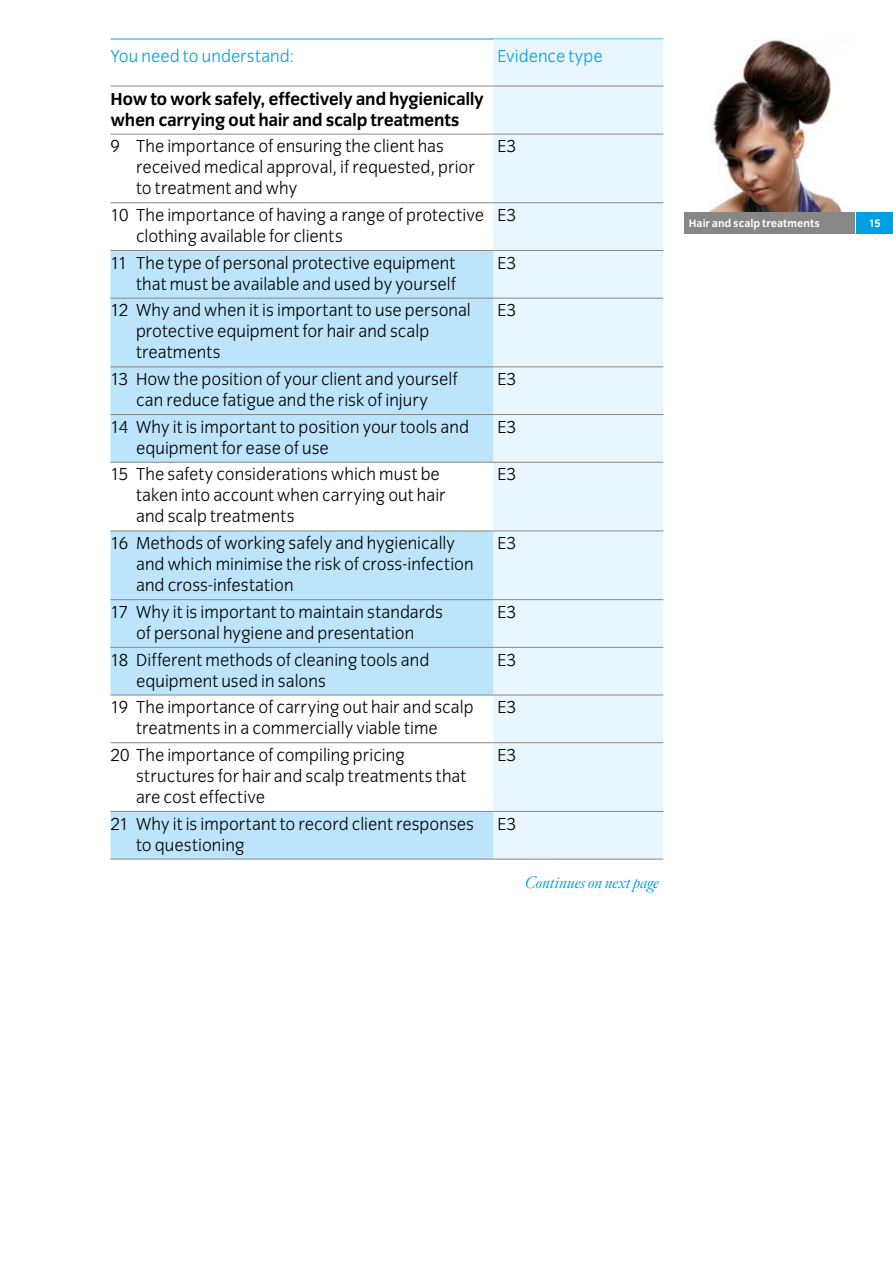
<style>
.page{position:relative;width:893px;height:1263px;background:#fff}
.page>*{position:absolute;margin:0;border:0;box-sizing:border-box;transform-origin:0 0}
.t1{font:300 18px/21px "Congress Sans";color:#000}
.t2{font:700 18px/21px "Congress Sans";letter-spacing:-.02em;color:#000}
.t3{font:300 18px "Congress Sans";color:#009fe3}
.t4{font:italic 16.5px "Hoefler Titling HTF Lt";color:#009fe3}
.t5{font:700 11.25px "Congress Sans";color:#fff}
</style>
<div class="page">
<img style="left:685px;top:39px;width:167px;height:174px">
<div style="left:857px;top:213px;width:36px;height:21px;background:#009fe3"></div>
<div style="left:685px;top:213px;width:170px;height:21px;background:#878787"></div>
<hr style="left:111px;top:39px;width:552px;height:1px;background:#009fe3">
<svg style="left:493px;top:39px;width:170px;height:820px;background:#e8f5fd"></svg>
<svg style="left:111px;top:251px;width:382px;height:608px;fill:#bce4fa"></svg>
<hr style="left:111px;top:86px;width:382px;height:1px;background:#878787">
<hr style="left:493px;top:86px;width:170px;height:1px;background:#878787">
<hr style="left:111px;top:134px;width:382px;height:1px;background:#878787">
<hr style="left:493px;top:134px;width:170px;height:1px;background:#878787">
<hr style="left:111px;top:202px;width:382px;height:1px;background:#878787">
<hr style="left:493px;top:202px;width:170px;height:1px;background:#878787">
<hr style="left:111px;top:250px;width:382px;height:1px;background:#878787">
<hr style="left:493px;top:250px;width:170px;height:1px;background:#878787">
<hr style="left:111px;top:298px;width:382px;height:1px;background:#878787">
<hr style="left:493px;top:298px;width:170px;height:1px;background:#878787">
<hr style="left:111px;top:366px;width:382px;height:1px;background:#878787">
<hr style="left:493px;top:366px;width:170px;height:1px;background:#878787">
<hr style="left:111px;top:414px;width:382px;height:1px;background:#878787">
<hr style="left:493px;top:414px;width:170px;height:1px;background:#878787">
<hr style="left:111px;top:462px;width:382px;height:1px;background:#878787">
<hr style="left:493px;top:462px;width:170px;height:1px;background:#878787">
<hr style="left:111px;top:531px;width:382px;height:1px;background:#878787">
<hr style="left:493px;top:531px;width:170px;height:1px;background:#878787">
<hr style="left:111px;top:599px;width:382px;height:1px;background:#878787">
<hr style="left:493px;top:599px;width:170px;height:1px;background:#878787">
<hr style="left:111px;top:647px;width:382px;height:1px;background:#878787">
<hr style="left:493px;top:647px;width:170px;height:1px;background:#878787">
<hr style="left:111px;top:695px;width:382px;height:1px;background:#878787">
<hr style="left:493px;top:695px;width:170px;height:1px;background:#878787">
<hr style="left:111px;top:742px;width:382px;height:1px;background:#878787">
<hr style="left:493px;top:742px;width:170px;height:1px;background:#878787">
<hr style="left:111px;top:811px;width:382px;height:1px;background:#878787">
<hr style="left:493px;top:811px;width:170px;height:1px;background:#878787">
<hr style="left:111px;top:859px;width:382px;height:1px;background:#878787">
<hr style="left:493px;top:859px;width:170px;height:1px;background:#878787">
<p class="t3" style="left:111px;top:46px;width:185px">You need to understand:</p>
<p class="t3" style="left:497px;top:46px;width:107px">Evidence type</p>
<p class="t2" style="left:111px;top:88px;width:375px">How to work safely, effectively and hygienically when carrying out hair and scalp treatments</p>
<p class="t1" style="left:136px;top:136px;width:340px;text-indent:-26px">9 The importance of ensuring the client has received medical approval, if requested, prior to treatment and why</p>
<p class="t1" style="left:497px;top:136px;width:20px">E3</p>
<p class="t1" style="left:136px;top:205px;width:350px;text-indent:-26px">10 The importance of having a range of protective clothing available for clients</p>
<p class="t1" style="left:497px;top:205px;width:20px">E3</p>
<p class="t1" style="left:111px;top:252px;width:347px;text-align:right">11 The type of personal protective equipment that must be available and used by yourself</p>
<p class="t1" style="left:497px;top:252px;width:20px">E3</p>
<p class="t1" style="left:136px;top:300px;width:336px;text-indent:-26px">12 Why and when it is important to use personal protective equipment for hair and scalp treatments</p>
<p class="t1" style="left:497px;top:300px;width:20px">E3</p>
<p class="t1" style="left:111px;top:369px;width:349px;text-align:center">13 How the position of your client and yourself can reduce fatigue and the risk of injury</p>
<p class="t1" style="left:497px;top:369px;width:20px">E3</p>
<p class="t1" style="left:136px;top:416px;width:334px;text-indent:-26px">14 Why it is important to position your tools and equipment for ease of use</p>
<p class="t1" style="left:497px;top:416px;width:20px">E3</p>
<p class="t1" style="left:136px;top:464px;width:311px;text-indent:-26px">15 The safety considerations which must be taken into account when carrying out hair and scalp treatments</p>
<p class="t1" style="left:497px;top:464px;width:20px">E3</p>
<p class="t1" style="left:136px;top:533px;width:339px;text-indent:-26px">16 Methods of working safely and hygienically and which minimise the risk of cross-infection and cross-infestation</p>
<p class="t1" style="left:497px;top:533px;width:20px">E3</p>
<p class="t1" style="left:111px;top:601px;width:334px;text-align:center">17 Why it is important to maintain standards of personal hygiene and presentation</p>
<p class="t1" style="left:497px;top:601px;width:20px">E3</p>
<p class="t1" style="left:136px;top:649px;width:295px;text-indent:-26px">18 Different methods of cleaning tools and equipment used in salons</p>
<p class="t1" style="left:497px;top:649px;width:20px">E3</p>
<p class="t1" style="left:111px;top:697px;width:365px;text-align:center">19 The importance of carrying out hair and scalp treatments in a commercially viable time</p>
<p class="t1" style="left:497px;top:697px;width:20px">E3</p>
<p class="t1" style="left:136px;top:745px;width:332px;text-indent:-26px">20 The importance of compiling pricing structures for hair and scalp treatments that are cost effective</p>
<p class="t1" style="left:497px;top:745px;width:20px">E3</p>
<p class="t1" style="left:136px;top:813px;width:339px;text-indent:-26px">21 Why it is important to record client responses to questioning</p>
<p class="t1" style="left:497px;top:813px;width:20px">E3</p>
<p class="t4" style="left:525px;top:871px;width:136px">Continues on next page</p>
<p class="t5" style="left:689px;top:217px;width:132px">Hair and scalp treatments</p>
<p class="t5" style="left:869px;top:217px;width:13px">15</p>
</div>
